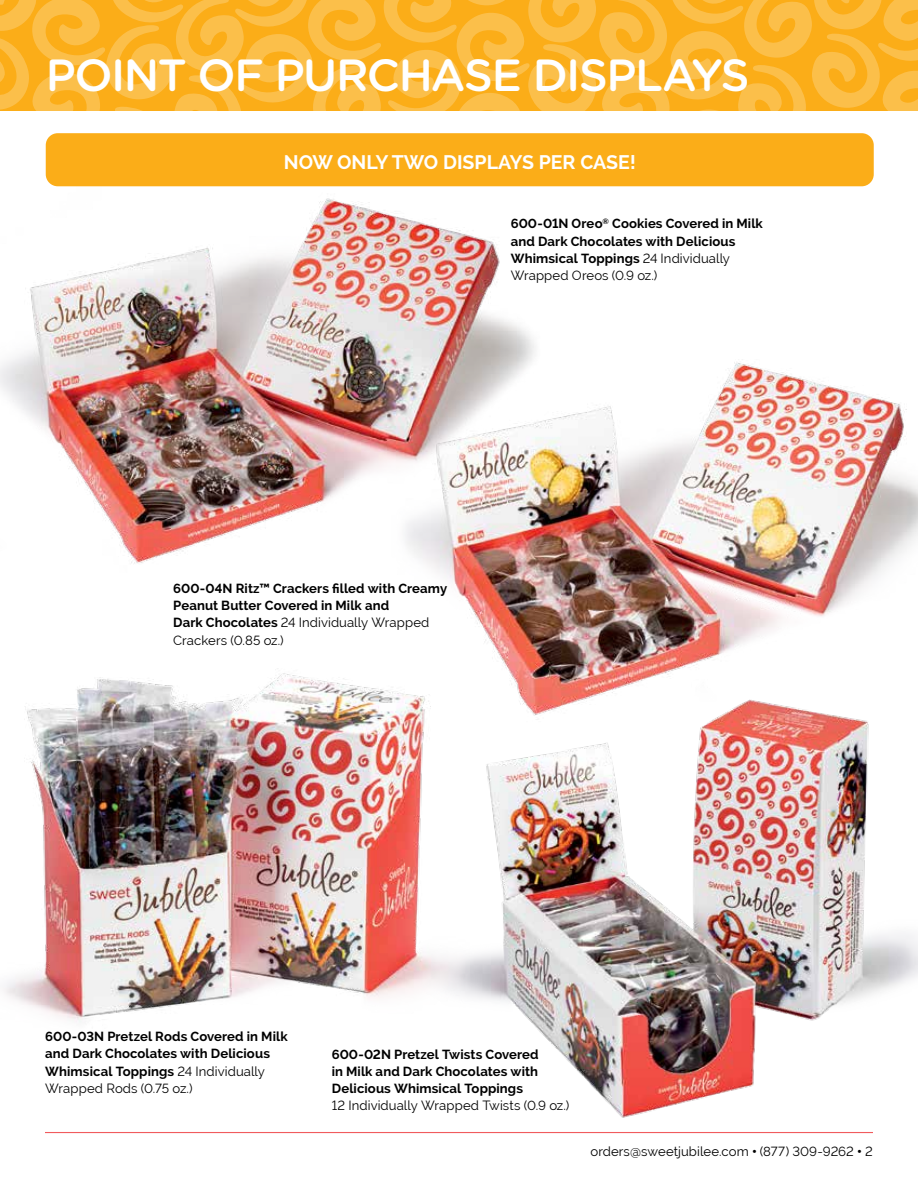
<style>
.page{position:relative;width:918px;height:1188px;background:#fff}
.page>*{position:absolute;margin:0;border:0;box-sizing:border-box;transform-origin:0 0}
.t1{font:500 45px "Gotham Rounded";letter-spacing:-.03em;color:#fff}
.t2{font:700 19.5px "Raleway";color:#fff}
.t3{font:700 13.2px/17.2px "Raleway";letter-spacing:.01em;color:#000}
.t4{font:13.2px "Raleway";letter-spacing:.005em;color:#000}
.s1{font-weight:400}
.s2{font-weight:800}
</style>
<div class="page">
<hr style="left:45px;top:1132px;width:828px;height:1px;background:#f15b5d">
<svg style="left:1px;top:0;width:917px;height:110px;background:#fbb530"></svg>
<img style="left:422px;top:744px;width:496px;height:390px">
<img style="left:4px;top:673px;width:465px;height:395px">
<img style="left:388px;top:362px;width:530px;height:382px">
<img style="left:0;top:177px;width:544px;height:459px">
<div style="left:46px;top:133px;width:828px;height:53px;background:#fbad18;border-radius:12px"></div>
<h1 class="t1" style="left:46px;top:43px;width:706px">POINT OF PURCHASE DISPLAYS</h1>
<h2 class="t2" style="left:284px;top:151px;width:353px">NOW ONLY TWO DISPLAYS PER CASE!</h2>
<p class="t3" style="left:511px;top:215px;width:254px">600-01N Oreo<sup>®</sup> Cookies Covered in Milk and Dark Chocolates with Delicious Whimsical Toppings <span class="s1">24 Individually Wrapped Oreos (0.9 oz.)</span></p>
<p class="t3" style="left:173px;top:580px;width:275px">600-04N Ritz™ Crackers filled with Creamy Peanut Butter Covered in Milk and<br>Dark Chocolates <span class="s1">24 Individually Wrapped Crackers (0.85 oz.)</span></p>
<p class="t3" style="left:45px;top:1028px;width:244px">600-03N Pretzel Rods Covered in Milk and Dark Chocolates with Delicious Whimsical Toppings <span class="s1">24 Individually Wrapped Rods (0.75 oz.)</span></p>
<p class="t3" style="left:332px;top:1045px;width:209px;text-align:justify">600-02N Pretzel Twists Covered in Milk and Dark Chocolates with Delicious Whimsical Toppings</p>
<p class="t4" style="left:332px;top:1098px;width:239px">12 Individually Wrapped Twists (0.9 oz.)</p>
<p class="t4" style="left:591px;top:1143px;width:284px">orders@sweetjubilee.com <span class="s2">•</span> (877) 309-9262 <span class="s2">•</span> 2</p>
</div>
